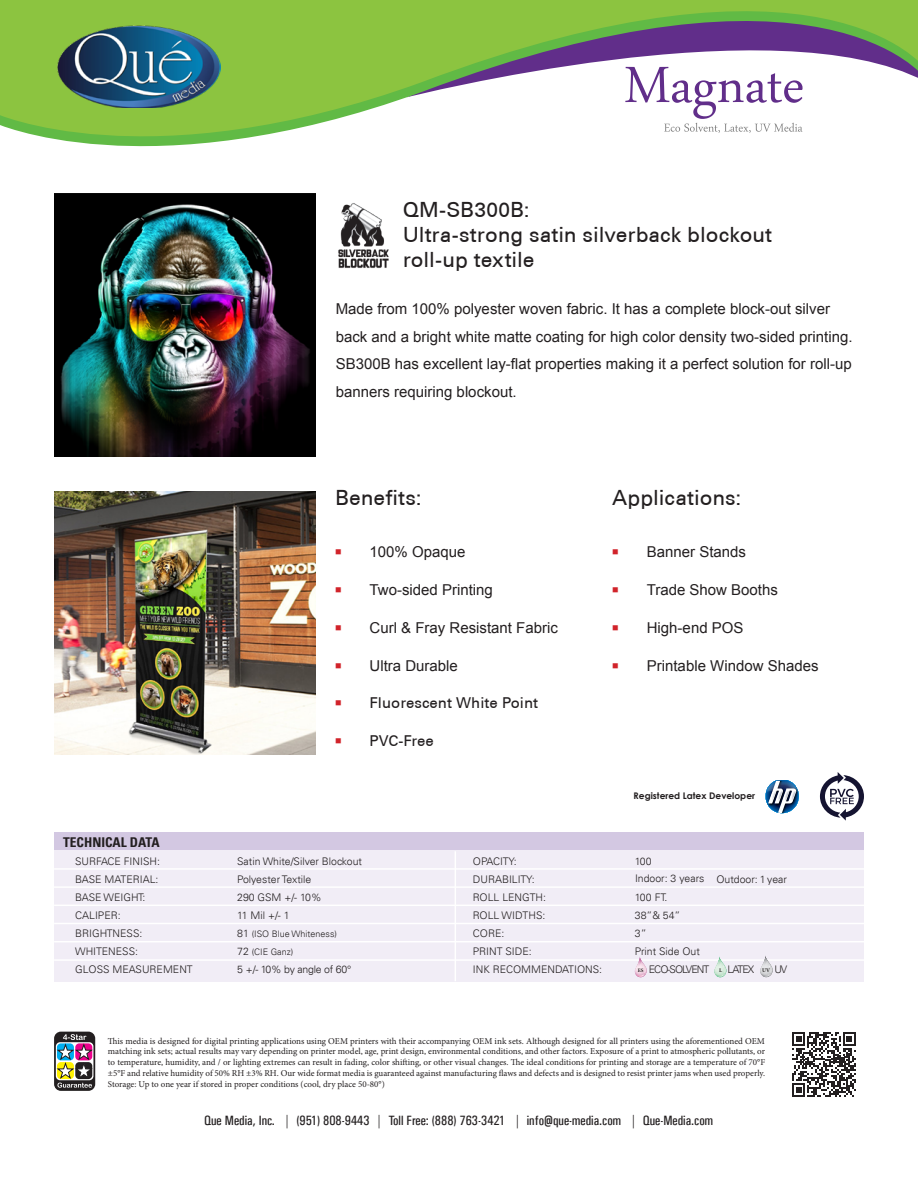
<style>
.page{position:relative;width:918px;height:1188px;background:#fff}
.page>*{position:absolute;margin:0;border:0;box-sizing:border-box;transform-origin:0 0}
.t1{font:500 21px/25.2px "Univers CE";color:#231f20}
.t2{font:15px/27.6px "Arial";color:#231f20}
.t3{font:500 15px "Univers CE";color:#231f20}
.t4{font:13.5px "Univers Condensed";color:#231f20}
.t5{font:700 condensed 13.5px "Univers LT";color:#231f20}
.t6{font:300 10.5px/18px "Univers LT";color:#231f20}
.t7{font:300 10.5px "Univers LT";letter-spacing:-.02em;color:#231f20}
.t8{font:300 10.5px "Univers LT";letter-spacing:-.09em;color:#231f20}
.t9{font:700 9.15px "Century Gothic";color:#231f20}
.t10{font:9px/10.8px "Minion Pro";letter-spacing:-.005em;color:#231f20;text-align:justify}
.t11{font:300 9px "Univers LT";color:#231f20}
.t12{font:700 5.55px "Minion Pro";color:#231f20}
.t13{font:700 5.4px "Minion Pro";color:#231f20}
.t14{font:700 5.25px "Minion Pro";color:#231f20}
.s1{color:#d1232a}
.s2{font-size:10.5px}
</style>
<div class="page">
<svg style="left:0;top:0;width:918px;height:147px"></svg>
<img style="left:57px;top:26px;width:163px;height:82px">
<img style="left:766px;top:781px;width:33px;height:32px">
<div style="left:54px;top:833px;width:810px;height:148px;background:#f1edf6"></div>
<hr style="left:54px;top:868px;width:810px;height:2px;background:#fff">
<hr style="left:54px;top:886px;width:810px;height:2px;background:#fff">
<hr style="left:54px;top:905px;width:810px;height:1px;background:#fff">
<hr style="left:54px;top:923px;width:810px;height:1px;background:#fff">
<hr style="left:54px;top:941px;width:810px;height:1px;background:#fff">
<hr style="left:54px;top:959px;width:810px;height:2px;background:#fff">
<hr style="left:455px;top:851px;width:1px;height:130px;background:#fff">
<img style="left:54px;top:491px;width:261px;height:263px">
<div style="left:54px;top:833px;width:810px;height:17px;background:#d3c8e2"></div>
<svg style="left:635px;top:957px;width:12px;height:20px"></svg>
<svg style="left:714px;top:956px;width:12px;height:21px"></svg>
<svg style="left:760px;top:956px;width:13px;height:21px"></svg>
<svg style="left:54px;top:1032px;width:41px;height:59px"></svg>
<svg style="left:56px;top:1042px;width:37px;height:38px"></svg>
<svg style="left:57px;top:1034px;width:35px;height:54px"></svg>
<svg style="left:792px;top:1032px;width:64px;height:65px"></svg>
<img style="left:338px;top:203px;width:51px;height:65px">
<svg style="left:820px;top:772px;width:44px;height:49px"></svg>
<img style="left:54px;top:193px;width:261px;height:263px">
<p class="t1" style="left:403px;top:197px;width:371px">QM-SB300B:<br>Ultra-strong satin silverback blockout roll-up textile</p>
<p class="t2" style="left:336px;top:295px;width:518px">Made from 100% polyester woven fabric. It has a complete block-out silver back and a bright white matte coating for high color density two-sided printing.<br>SB300B has excellent lay-flat properties making it a perfect solution for roll-up banners requiring blockout.</p>
<p class="t1" style="left:335px;top:486px;width:88px">Benefits:</p>
<p class="t2" style="left:335px;top:538px;width:132px"><span class="s1">■</span> 100% Opaque</p>
<p class="t2" style="left:335px;top:576px;width:159px"><span class="s1">■</span> Two-sided Printing</p>
<p class="t2" style="left:335px;top:614px;width:224px"><span class="s1">■</span> Curl &amp; Fray Resistant Fabric</p>
<p class="t2" style="left:335px;top:652px;width:124px"><span class="s1">■</span> Ultra Durable</p>
<p class="t3" style="left:335px;top:694px;width:205px"><span class="s1">■</span> Fluorescent White Point</p>
<p class="t3" style="left:335px;top:732px;width:100px"><span class="s1">■</span> PVC-Free</p>
<p class="t1" style="left:612px;top:486px;width:131px">Applications:</p>
<p class="t2" style="left:612px;top:538px;width:135px"><span class="s1">■</span> Banner Stands</p>
<p class="t2" style="left:612px;top:576px;width:167px"><span class="s1">■</span> Trade Show Booths</p>
<p class="t2" style="left:612px;top:614px;width:133px"><span class="s1">■</span> High-end POS</p>
<p class="t2" style="left:612px;top:652px;width:208px"><span class="s1">■</span> Printable Window Shades</p>
<p class="t9" style="left:634px;top:788px;width:123px">Registered Latex Developer</p>
<p class="t5" style="left:63px;top:834px;width:98px">TECHNICAL DATA</p>
<p class="t6" style="left:75px;top:852px;width:86px">SURFACE FINISH:</p>
<p class="t6" style="left:237px;top:852px;width:126px">Satin White/Silver Blockout</p>
<p class="t6" style="left:75px;top:870px;width:85px">BASE MATERIAL:</p>
<p class="t6" style="left:237px;top:870px;width:76px">Polyester Textile</p>
<p class="t6" style="left:75px;top:888px;width:72px">BASE WEIGHT:</p>
<p class="t6" style="left:237px;top:888px;width:86px">290 GSM +/- 10%</p>
<p class="t6" style="left:75px;top:906px;width:47px">CALIPER:</p>
<p class="t6" style="left:237px;top:906px;width:54px">11 Mil +/- 1</p>
<p class="t6" style="left:75px;top:924px;width:69px">BRIGHTNESS:</p>
<p class="t11" style="left:237px;top:928px;width:101px"><span class="s2">81</span> (ISO Blue Whiteness)</p>
<p class="t6" style="left:75px;top:942px;width:64px">WHITENESS:</p>
<p class="t11" style="left:237px;top:946px;width:58px"><span class="s2">72</span> (CIE Ganz)</p>
<p class="t6" style="left:75px;top:960px;width:119px">GLOSS MEASUREMENT</p>
<p class="t7" style="left:237px;top:963px;width:116px">5 +/- 10% by angle of 60°</p>
<p class="t6" style="left:473px;top:852px;width:46px">OPACITY:</p>
<p class="t6" style="left:635px;top:852px;width:18px">100</p>
<p class="t6" style="left:473px;top:870px;width:75px">DURABILITY:<br>ROLL LENGTH:</p>
<p class="t6" style="left:635px;top:888px;width:34px">100 FT.</p>
<p class="t6" style="left:473px;top:906px;width:74px">ROLL WIDTHS:</p>
<p class="t6" style="left:635px;top:906px;width:47px">38”&amp; 54”</p>
<p class="t6" style="left:473px;top:924px;width:33px">CORE:</p>
<p class="t6" style="left:635px;top:924px;width:13px">3”</p>
<p class="t6" style="left:473px;top:942px;width:60px">PRINT SIDE:</p>
<p class="t6" style="left:635px;top:942px;width:67px">Print Side Out</p>
<p class="t6" style="left:473px;top:960px;width:131px">INK RECOMMENDATIONS:</p>
<p class="t14" style="left:638px;top:967px;width:7px">ES</p>
<p class="t8" style="left:649px;top:963px;width:62px">ECO-SOLVENT</p>
<p class="t13" style="left:719px;top:967px;width:4px">L</p>
<p class="t6" style="left:727px;top:960px;width:28px">LATEX</p>
<p class="t12" style="left:762px;top:966px;width:10px">UV</p>
<p class="t6" style="left:774px;top:960px;width:15px">UV</p>
<p class="t10" style="left:108px;top:1035px;width:659px">This media is designed for digital printing applications using OEM printers with their accompanying OEM ink sets. Although designed for all printers using the aforementioned OEM matching ink sets; actual results may vary depending on printer model, age, print design, environmental conditions, and other factors. Exposure of a print to atmospheric pollutants, or to temperature, humidity, and / or lighting extremes can result in fading, color shifting, or other visual changes. The ideal conditions for printing and storage are a temperature of 70°F ±5°F and relative humidity of 50% RH ±3% RH. Our wide format media is guaranteed against manufacturing flaws and defects and is designed to resist printer jams when used properly.</p>
<p class="t10" style="left:108px;top:1078px;width:278px">Storage: Up to one year if stored in proper conditions (cool, dry place 50-80°)</p>
<p class="t4" style="left:204px;top:1112px;width:511px">Que Media, Inc. | (951) 808-9443 | Toll Free: (888) 763-3421 | info@que-media.com | Que-Media.com</p>
</div>
